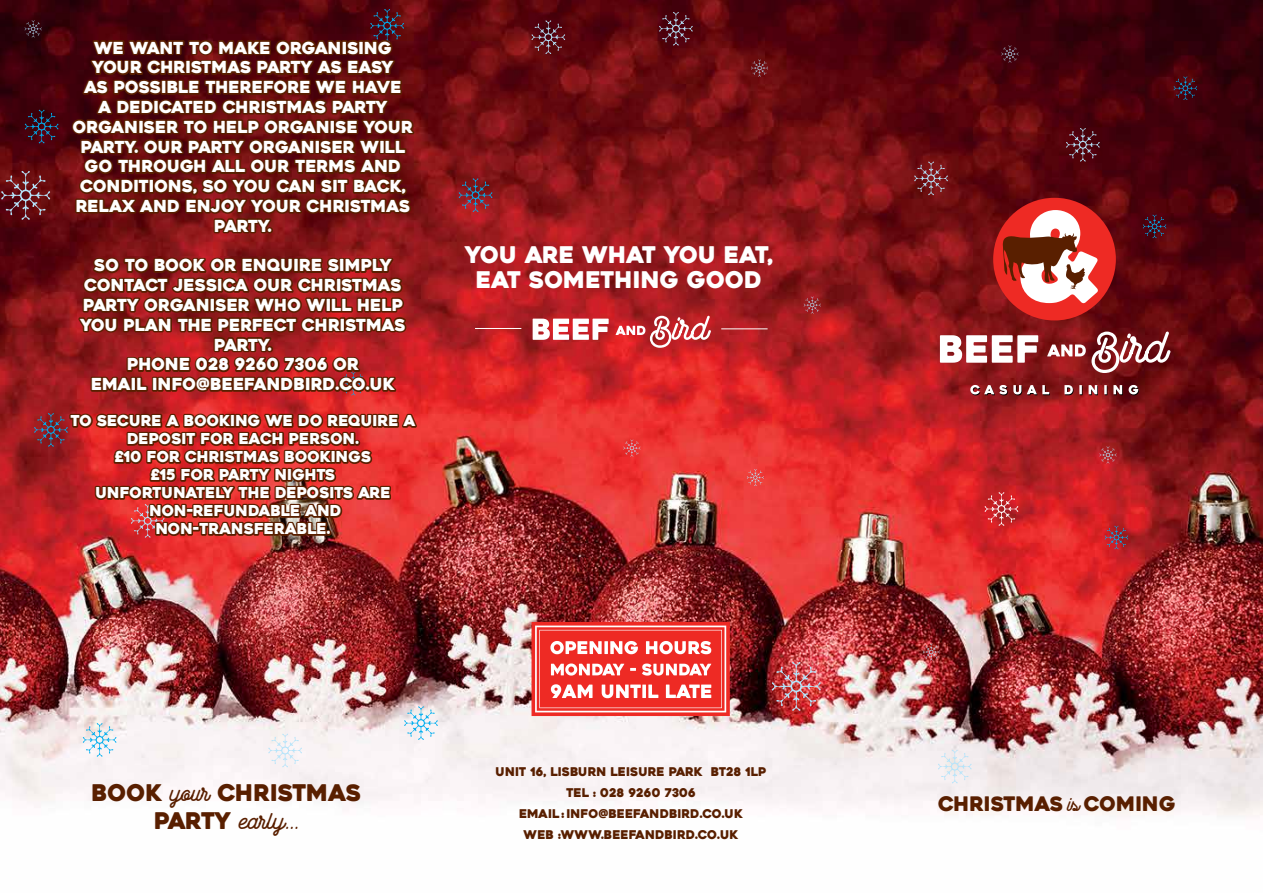
<style>
.page{position:relative;width:1263px;height:893px;background:#fff}
.page>*{position:absolute;margin:0;border:0;box-sizing:border-box;transform-origin:0 0}
.t1{font:22.95px/26px "Heavitas";color:#fff;text-align:center}
.t2{font:22.95px "Heavitas";color:#591f00}
.t3{font:22.95px "Wasted";color:#591f00}
.t4{font:19.95px "Heavitas";color:#591f00}
.t5{font:16.5px/19.8px "Heavitas";color:#fff;text-align:center}
.t6{font:15px/18px "Heavitas";color:#fff;text-align:center}
.t7{font:12px/21px "Heavitas";color:#591f00;text-align:center}
.s1{font-family:"Wasted"}
.s2{font-family:"Heavitas"}
</style>
<div class="page">
<img style="left:0;top:0;width:1263px;height:816px">
<svg style="left:984px;top:492px;width:34px;height:34px"></svg>
<svg style="left:1143px;top:215px;width:23px;height:23px"></svg>
<svg style="left:1066px;top:128px;width:34px;height:34px"></svg>
<svg style="left:459px;top:178px;width:33px;height:34px"></svg>
<svg style="left:1105px;top:526px;width:23px;height:23px"></svg>
<svg style="left:938px;top:750px;width:34px;height:33px"></svg>
<svg style="left:531px;top:20px;width:34px;height:34px"></svg>
<svg style="left:404px;top:706px;width:34px;height:34px"></svg>
<img style="left:772px;top:662px;width:49px;height:49px">
<svg style="left:83px;top:723px;width:33px;height:34px"></svg>
<svg style="left:268px;top:734px;width:34px;height:33px"></svg>
<svg style="left:1173px;top:76px;width:24px;height:24px"></svg>
<svg style="left:914px;top:162px;width:34px;height:33px"></svg>
<svg style="left:1001px;top:45px;width:17px;height:18px"></svg>
<svg style="left:923px;top:643px;width:17px;height:17px"></svg>
<svg style="left:940px;top:331px;width:231px;height:42px"></svg>
<div style="left:993px;top:198px;width:123px;height:122px;background:#ee2a24;border-radius:50%"></div>
<svg style="left:970px;top:385px;width:169px;height:10px"></svg>
<svg style="left:1003px;top:210px;width:95px;height:93px"></svg>
<svg style="left:804px;top:297px;width:17px;height:17px"></svg>
<svg style="left:531px;top:622px;width:199px;height:94px;background:#ec3934"></svg>
<svg style="left:535px;top:624px;width:191px;height:88px"></svg>
<svg style="left:533px;top:316px;width:178px;height:32px"></svg>
<hr style="left:475px;top:328px;width:46px;height:1px;background:#fff">
<hr style="left:721px;top:328px;width:46px;height:1px;background:#fff">
<svg style="left:659px;top:12px;width:34px;height:34px"></svg>
<svg style="left:747px;top:469px;width:17px;height:17px"></svg>
<svg style="left:751px;top:60px;width:17px;height:17px"></svg>
<svg style="left:1099px;top:446px;width:17px;height:17px"></svg>
<svg style="left:623px;top:440px;width:17px;height:17px"></svg>
<svg style="left:1px;top:0;width:417px;height:549px;background:#7b1a13"></svg>
<p class="t5" style="left:73px;top:38px;width:342px">WE WANT TO MAKE ORGANISING<br>YOUR CHRISTMAS PARTY AS EASY<br>AS POSSIBLE THEREFORE WE HAVE<br>A DEDICATED CHRISTMAS PARTY<br>ORGANISER TO HELP ORGANISE YOUR<br>PARTY. OUR PARTY ORGANISER WILL<br>GO THROUGH ALL OUR TERMS AND<br>CONDITIONS, SO YOU CAN SIT BACK,<br>RELAX AND ENJOY YOUR CHRISTMAS<br>PARTY.</p>
<p class="t5" style="left:80px;top:256px;width:327px">SO TO BOOK OR ENQUIRE SIMPLY<br>CONTACT JESSICA OUR CHRISTMAS<br>PARTY ORGANISER WHO WILL HELP<br>YOU PLAN THE PERFECT CHRISTMAS<br>PARTY.<br>PHONE 028 9260 7306 OR<br>EMAIL INFO@BEEFANDBIRD.CO.UK</p>
<p class="t6" style="left:70px;top:412px;width:347px">TO SECURE A BOOKING WE DO REQUIRE A<br>DEPOSIT FOR EACH PERSON.<br>£10 FOR CHRISTMAS BOOKINGS<br>£15 FOR PARTY NIGHTS<br>UNFORTUNATELY THE DEPOSITS ARE<br>NON-REFUNDABLE AND<br>NON-TRANSFERABLE.</p>
<h1 class="t1" style="left:465px;top:241px;width:309px">YOU ARE WHAT YOU EAT,<br>EAT SOMETHING GOOD</h1>
<h1 class="t2" style="left:91px;top:779px;width:271px">BOOK <span class="s1">your</span> CHRISTMAS</h1>
<h1 class="t3" style="left:154px;top:807px;width:146px"><span class="s2">PARTY</span> early...</h1>
<p class="t7" style="left:496px;top:761px;width:272px">UNIT 16, LISBURN LEISURE PARK BT28 1LP<br>TEL : 028 9260 7306<br>EMAIL : INFO@BEEFANDBIRD.CO.UK<br>WEB :WWW.BEEFANDBIRD.CO.UK</p>
<p class="t4" style="left:938px;top:792px;width:239px">CHRISTMAS <span class="s1">is</span> COMING</p>
</div>
